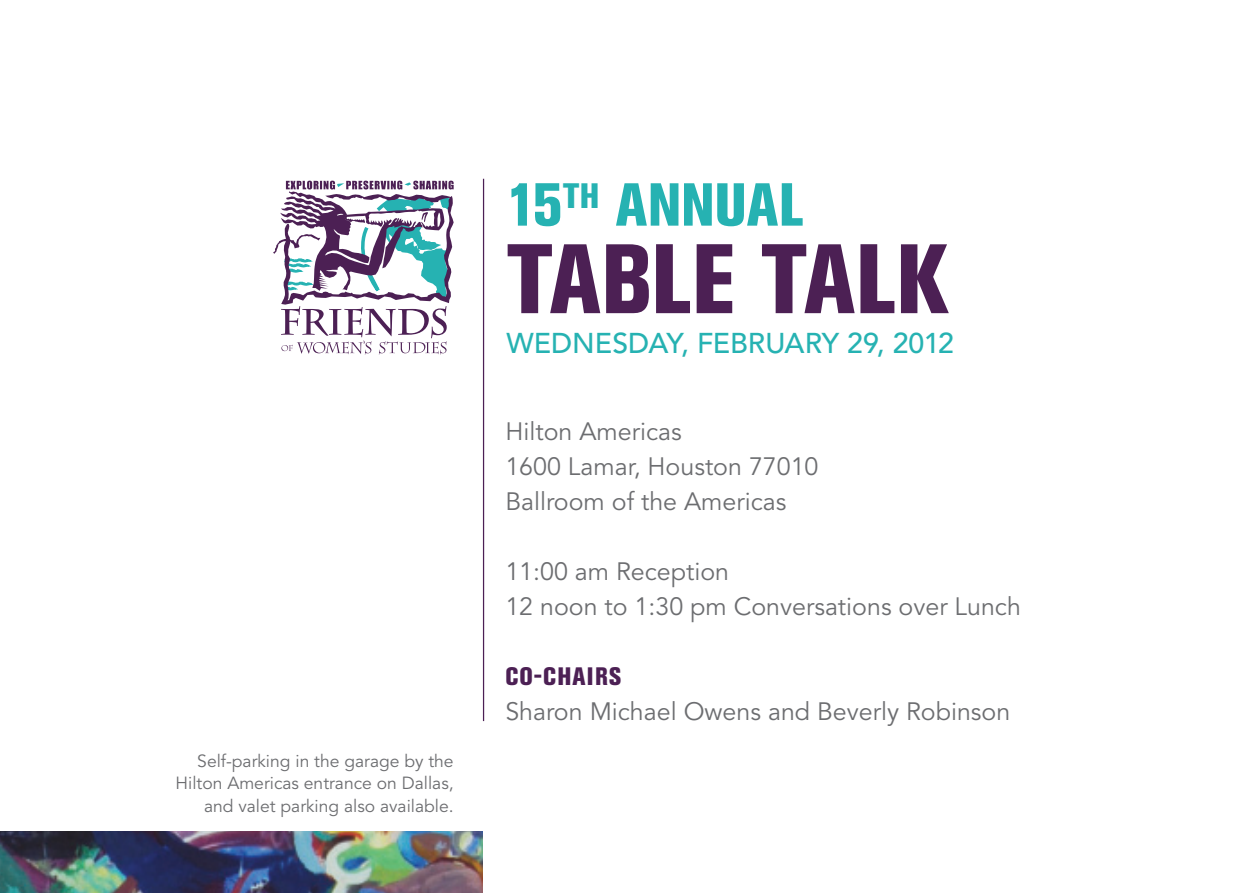
<style>
.page{position:relative;width:1254px;height:893px;background:#fff}
.page>*{position:absolute;margin:0;border:0;box-sizing:border-box;transform-origin:0 0}
.t1{font:800 condensed 97.5px "Akzidenz Grotesk BE";color:#4c2054}
.t2{font:800 condensed 60px "Akzidenz Grotesk BE";letter-spacing:-.005em;color:#26b2b2}
.t3{font:500 28.5px "Avenir";letter-spacing:-.005em;color:#26b2b2}
.t4{font:25px "Avenir";color:#6c6d70}
.t5{font:800 condensed 25px "Akzidenz Grotesk BE";letter-spacing:.05em;color:#4c2054}
.t6{font:17.5px "Avenir";color:#6c6d70}
</style>
<div class="page">
<hr style="left:483px;top:179px;width:1px;height:542px;background:#4c2054">
<img style="left:0;top:831px;width:483px;height:62px">
<svg style="left:273px;top:181px;width:181px;height:174px"></svg>
<p class="t6" style="left:197px;top:750px;width:258px">Self-parking in the garage by the</p>
<p class="t6" style="left:175px;top:773px;width:280px">Hilton Americas entrance on Dallas,</p>
<p class="t6" style="left:204px;top:795px;width:251px">and valet parking also available.</p>
<p class="t2" style="left:506px;top:170px;width:299px">15<sup>TH</sup> ANNUAL</p>
<p class="t1" style="left:506px;top:223px;width:442px">TABLE TALK</p>
<p class="t3" style="left:506px;top:327px;width:449px">WEDNESDAY, FEBRUARY 29, 2012</p>
<p class="t4" style="left:505px;top:417px;width:178px">Hilton Americas</p>
<p class="t4" style="left:505px;top:452px;width:315px">1600 Lamar, Houston 77010</p>
<p class="t4" style="left:505px;top:487px;width:283px">Ballroom of the Americas</p>
<p class="t4" style="left:505px;top:557px;width:225px">11:00 am Reception</p>
<p class="t4" style="left:505px;top:592px;width:517px">12 noon to 1:30 pm Conversations over Lunch</p>
<p class="t5" style="left:505px;top:661px;width:117px">CO-CHAIRS</p>
<p class="t4" style="left:505px;top:697px;width:506px">Sharon Michael Owens and Beverly Robinson</p>
</div>
